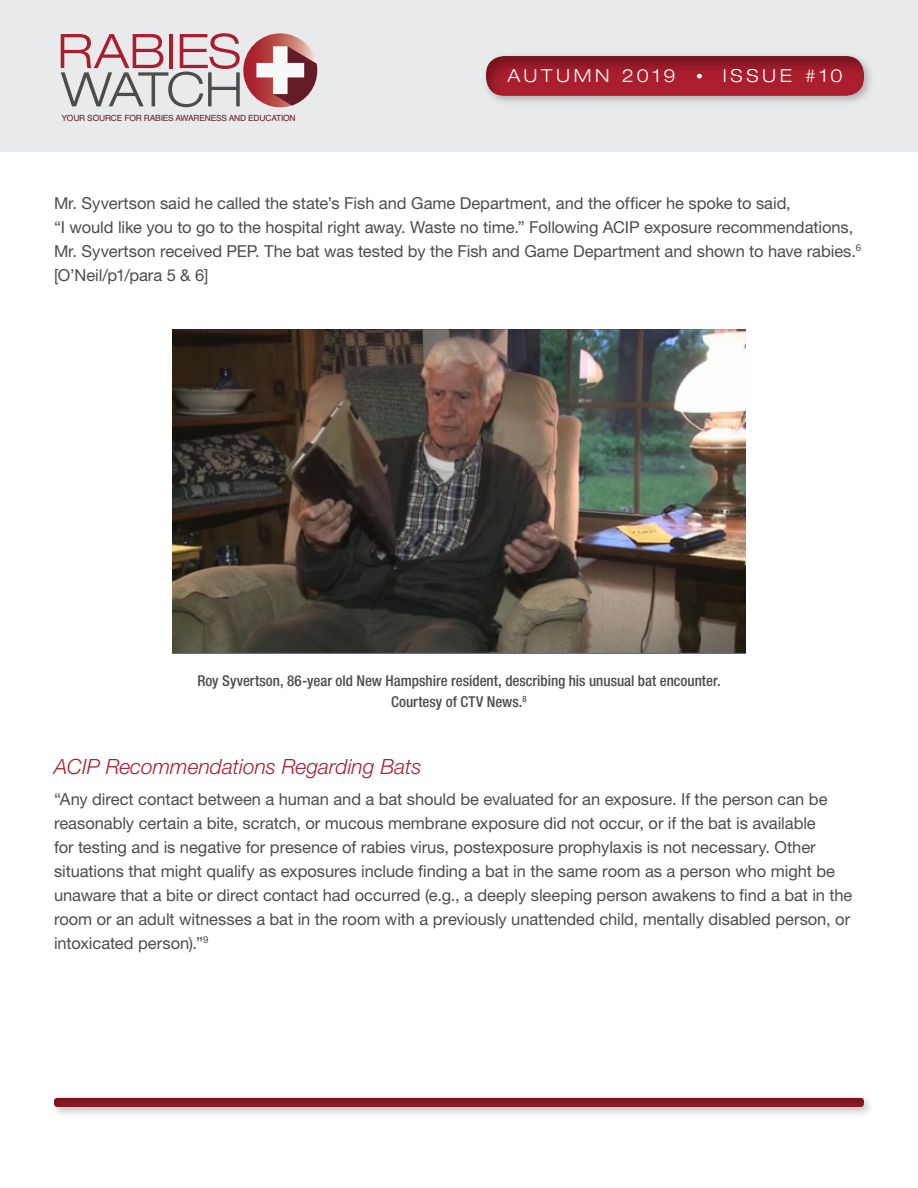
<style>
.page{position:relative;width:918px;height:1188px;background:#fff}
.page>*{position:absolute;margin:0;border:0;box-sizing:border-box;transform-origin:0 0}
.t1{font:italic 300 21px "Helvetica Neue LT Std";color:#aa1e2d}
.t2{font:300 expanded 18px "Helvetica Neue LT Std";letter-spacing:.205em;color:#fff}
.t3{font:16.5px/24px "Helvetica Neue LT Std";letter-spacing:-.005em;color:#4d4c4c}
.t4{font:500 condensed 15px "Helvetica Neue LT Std";color:#4d4c4c}
.t5{font:8.55px "Helvetica";letter-spacing:-.025em;color:#661b28}
.s1{font-stretch:normal;font-size:13.5px}
</style>
<div class="page">
<div style="left:0;top:0;width:918px;height:152px;background:#e9eaeb"></div>
<div style="left:50px;top:1093px;width:825px;height:26px;background:#231f20;opacity:.3"></div>
<div style="left:53px;top:1095px;width:812px;height:13px;background:#231f20;opacity:.35"></div>
<div style="left:481px;top:51px;width:394px;height:56px;background:#231f20;opacity:.3"></div>
<div style="left:483px;top:54px;width:381px;height:42px;background:#231f20;opacity:.35"></div>
<svg style="left:243px;top:33px;width:74px;height:74px"></svg>
<svg style="left:256px;top:46px;width:61px;height:60px"></svg>
<svg style="left:61px;top:33px;width:179px;height:74px"></svg>
<img style="left:172px;top:329px;width:574px;height:324px">
<p class="t5" style="left:62px;top:111px;width:236px">YOUR SOURCE FOR RABIES AWARENESS AND EDUCATION</p>
<p class="t2" style="left:507px;top:65px;width:337px">AUTUMN 2019 <span class="s1">•</span> ISSUE #10</p>
<p class="t3" style="left:54px;top:191px;width:809px">Mr. Syvertson said he called the state’s Fish and Game Department, and the officer he spoke to said,<br>“I would like you to go to the hospital right away. Waste no time.” Following ACIP exposure recommendations, Mr. Syvertson received PEP. The bat was tested by the Fish and Game Department and shown to have rabies.<sup>6 </sup>[O’Neil/p1/para 5 &amp; 6]</p>
<p class="t4" style="left:197px;top:672px;width:525px">Roy Syvertson, 86-year old New Hampshire resident, describing his unusual bat encounter.</p>
<p class="t4" style="left:391px;top:693px;width:137px">Courtesy of CTV News.<sup>8</sup></p>
<p class="t1" style="left:54px;top:754px;width:369px">ACIP Recommendations Regarding Bats</p>
<p class="t3" style="left:54px;top:787px;width:800px">“Any direct contact between a human and a bat should be evaluated for an exposure. If the person can be reasonably certain a bite, scratch, or mucous membrane exposure did not occur, or if the bat is available<br>for testing and is negative for presence of rabies virus, postexposure prophylaxis is not necessary. Other situations that might qualify as exposures include finding a bat in the same room as a person who might be unaware that a bite or direct contact had occurred (e.g., a deeply sleeping person awakens to find a bat in the room or an adult witnesses a bat in the room with a previously unattended child, mentally disabled person, or intoxicated person).”<sup>9</sup></p>
</div>
